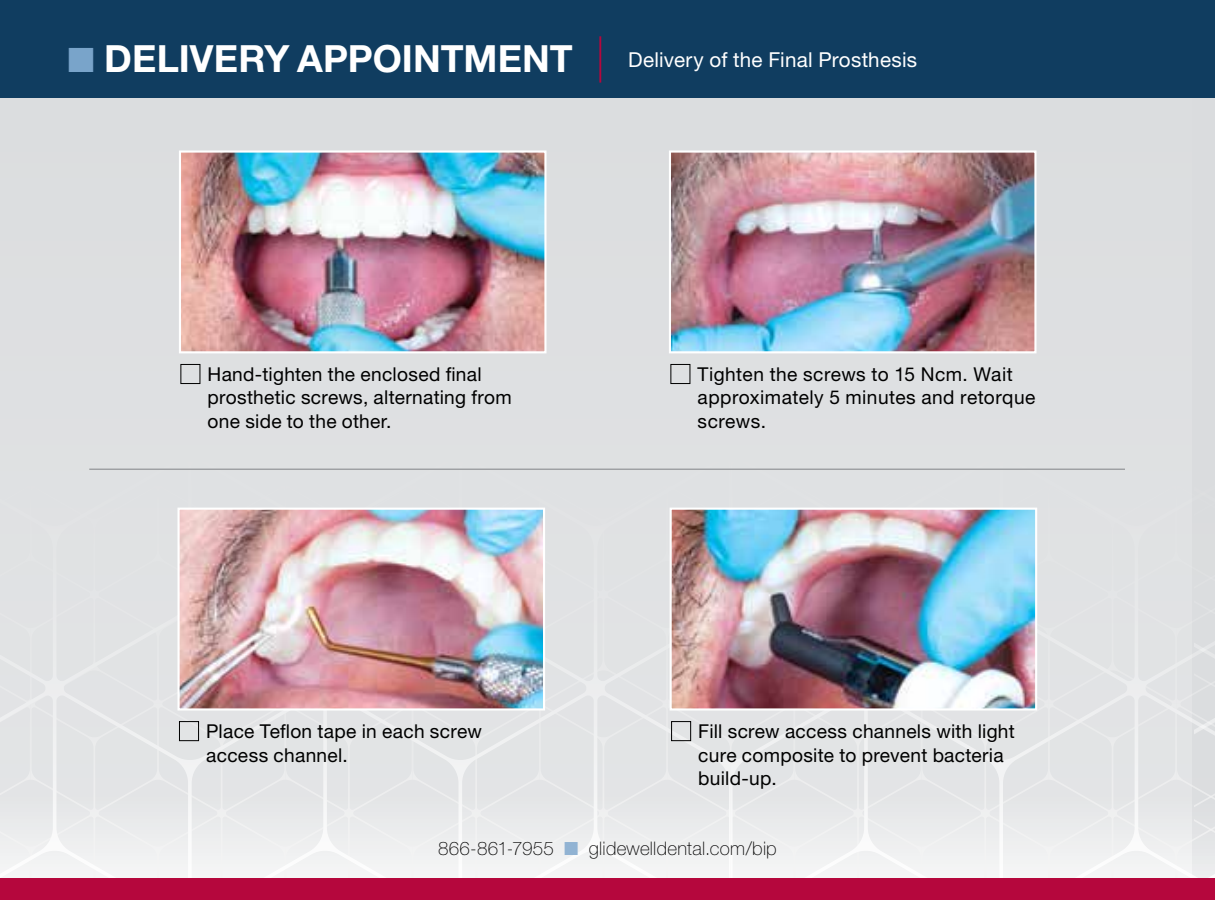
<style>
.page{position:relative;width:1215px;height:900px;background:#dadcde}
.page>*{position:absolute;margin:0;border:0;box-sizing:border-box;transform-origin:0 0}
.t1{font:700 37.5px "Helvetica Neue LT Std";color:#fff}
.t2{font:20.5px "Helvetica Neue LT Std";letter-spacing:.01em;color:#fff}
.t3{font:19.25px/23.2px "Helvetica Neue LT Std";letter-spacing:.015em;color:#000}
.t4{font:100 18.75px "Helvetica Neue LT Std";letter-spacing:.015em;color:#000}
.s1{color:#79a4ca}
.s2{color:#91b3d3}
</style>
<div class="page">
<svg style="left:0;top:468px;width:1215px;height:410px"></svg>
<div style="left:0;top:878px;width:1215px;height:22px;background:#b5073d"></div>
<div style="left:0;top:0;width:1215px;height:97px;background:#103d60"></div>
<hr style="left:599px;top:36px;width:2px;height:47px;background:#b5073d">
<hr style="left:89px;top:469px;width:1036px;height:1px;background:#939598">
<div style="left:181px;top:364px;width:19px;height:20px;border:1px solid #000"></div>
<img style="left:182px;top:153px;width:362px;height:197px">
<div style="left:179px;top:150px;width:368px;height:203px;border:2px solid #fff"></div>
<div style="left:671px;top:364px;width:19px;height:20px;border:1px solid #000"></div>
<img style="left:672px;top:153px;width:362px;height:197px">
<div style="left:669px;top:150px;width:368px;height:203px;border:2px solid #fff"></div>
<div style="left:179px;top:721px;width:20px;height:20px;border:1px solid #000"></div>
<img style="left:181px;top:511px;width:361px;height:197px">
<div style="left:178px;top:508px;width:367px;height:203px;border:2px solid #fff"></div>
<div style="left:671px;top:721px;width:20px;height:20px;border:1px solid #000"></div>
<img style="left:673px;top:511px;width:361px;height:197px">
<div style="left:670px;top:508px;width:367px;height:203px;border:2px solid #fff"></div>
<h1 class="t1" style="left:68px;top:35px;width:506px"><span class="s1">■</span> DELIVERY APPOINTMENT</h1>
<p class="t2" style="left:628px;top:47px;width:291px">Delivery of the Final Prosthesis</p>
<p class="t3" style="left:208px;top:362px;width:306px">Hand-tighten the enclosed final prosthetic screws, alternating from one side to the other.</p>
<p class="t3" style="left:698px;top:362px;width:339px">Tighten the screws to 15 Ncm. Wait approximately 5 minutes and retorque screws.</p>
<p class="t3" style="left:206px;top:719px;width:277px">Place Teflon tape in each screw access channel.</p>
<p class="t3" style="left:698px;top:719px;width:318px">Fill screw access channels with light cure composite to prevent bacteria build-up.</p>
<p class="t4" style="left:438px;top:838px;width:340px">866-861-7955 <span class="s2">■</span> glidewelldental.com/bip</p>
</div>
